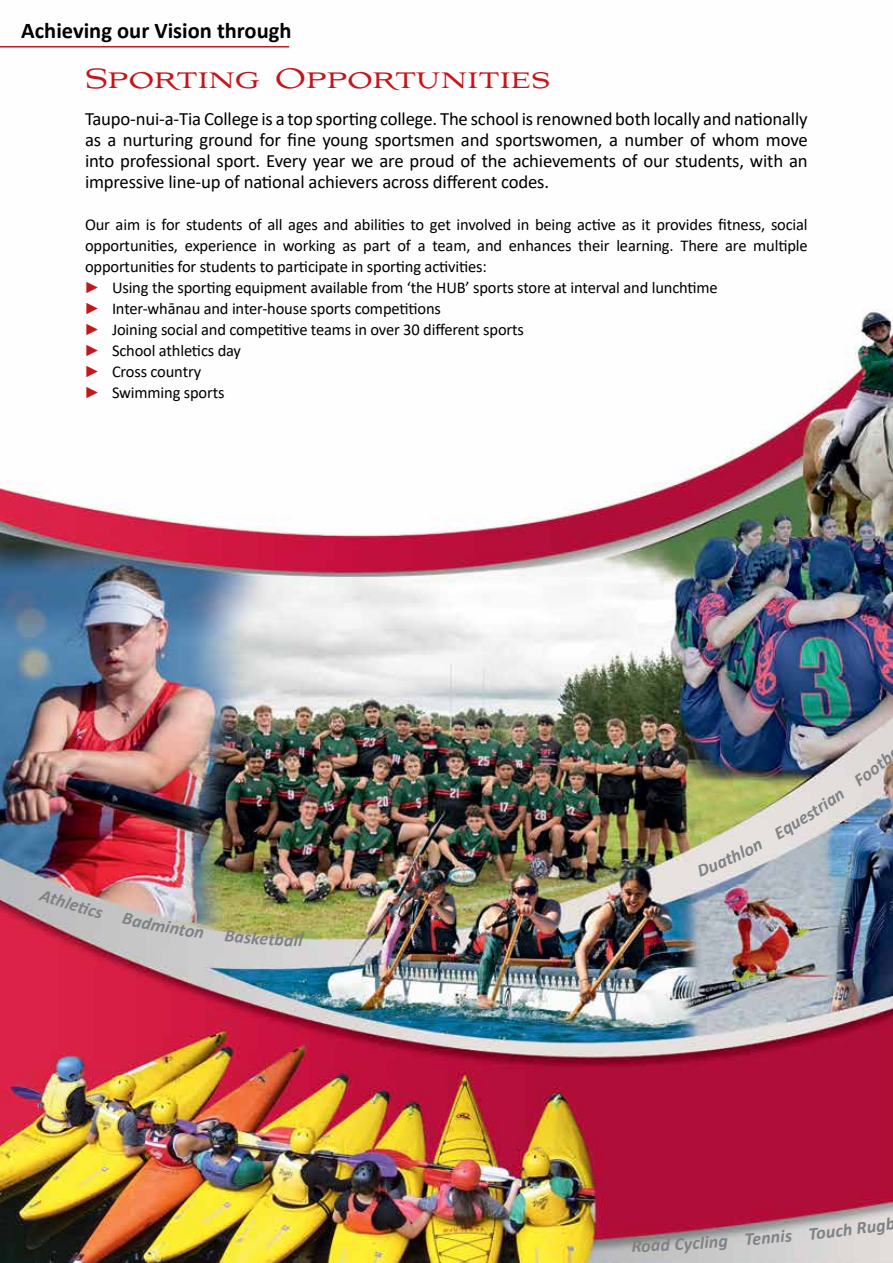
<style>
.page{position:relative;width:893px;height:1263px;background:#fff}
.page>*{position:absolute;margin:0;border:0;box-sizing:border-box;transform-origin:0 0}
.t1{font:34.5px "Aviano";color:#c4161c}
.t2{font:700 22.5px "Calibri";color:#000}
.t3{font:18.75px/21px "Calibri";letter-spacing:-.01em;color:#000;text-align:justify}
.t4{font:italic 700 18px "Calibri";color:#808285}
.t5{font:16.5px/21px "Calibri";letter-spacing:-.01em;color:#000}
.s1{font-family:"Klavika Arrows";color:#c4161c}
</style>
<div class="page">
<img style="left:0;top:46px;width:893px;height:1217px">
<hr style="left:0;top:46px;width:289px;height:2px;background:#c4161c">
<svg style="left:38px;top:889px;width:65px;height:29px;background:#c0b3b4"></svg>
<svg style="left:122px;top:912px;width:82px;height:26px;background:#c3c3c3"></svg>
<svg style="left:225px;top:930px;width:78px;height:16px"></svg>
<svg style="left:697px;top:840px;width:66px;height:37px;background:#dedbd9"></svg>
<svg style="left:773px;top:790px;width:72px;height:49px;background:#d8d7d4"></svg>
<svg style="left:853px;top:751px;width:40px;height:35px"></svg>
<svg style="left:632px;top:1240px;width:10px;height:12px"></svg>
<svg style="left:809px;top:1227px;width:27px;height:12px"></svg>
<svg style="left:876px;top:1217px;width:17px;height:18px"></svg>
<h2 class="t2" style="left:21px;top:15px;width:272px">Achieving our Vision through</h2>
<h1 class="t1" style="left:85px;top:58px;width:467px">Sporting Opportunities</h1>
<p class="t3" style="left:85px;top:108px;width:724px">Taupo-nui-a-Tia College is a top sporting college. The school is renowned both locally and nationally as a nurturing ground for fine young sportsmen and sportswomen, a number of whom move into professional sport. Every year we are proud of the achievements of our students, with an impressive line-up of national achievers across different codes.</p>
<p class="t5" style="left:85px;top:214px;width:724px">Our aim is for students of all ages and abilities to get involved in being active as it provides fitness, social opportunities, experience in working as part of a team, and enhances their learning. There are multiple opportunities for students to participate in sporting activities:<br><span class="s1">1</span> Using the sporting equipment available from ‘the HUB’ sports store at interval and lunchtime<br><span class="s1">1</span> Inter-whānau and inter-house sports competitions<br><span class="s1">1</span> Joining social and competitive teams in over 30 different sports<br><span class="s1">1</span> School athletics day<br><span class="s1">1</span> Cross country<br><span class="s1">1</span> Swimming sports</p>
<p class="t4" style="left:641px;top:1233px;width:52px;rotate:-3deg">oad Cy</p>
<p class="t4" style="left:691px;top:1230px;width:37px;rotate:-4deg">cling</p>
<p class="t4" style="left:743px;top:1227px;width:49px;rotate:-5deg">Tennis</p>
<p class="t4" style="left:834px;top:1218px;width:43px;rotate:-7deg">ch Ru</p>
</div>
